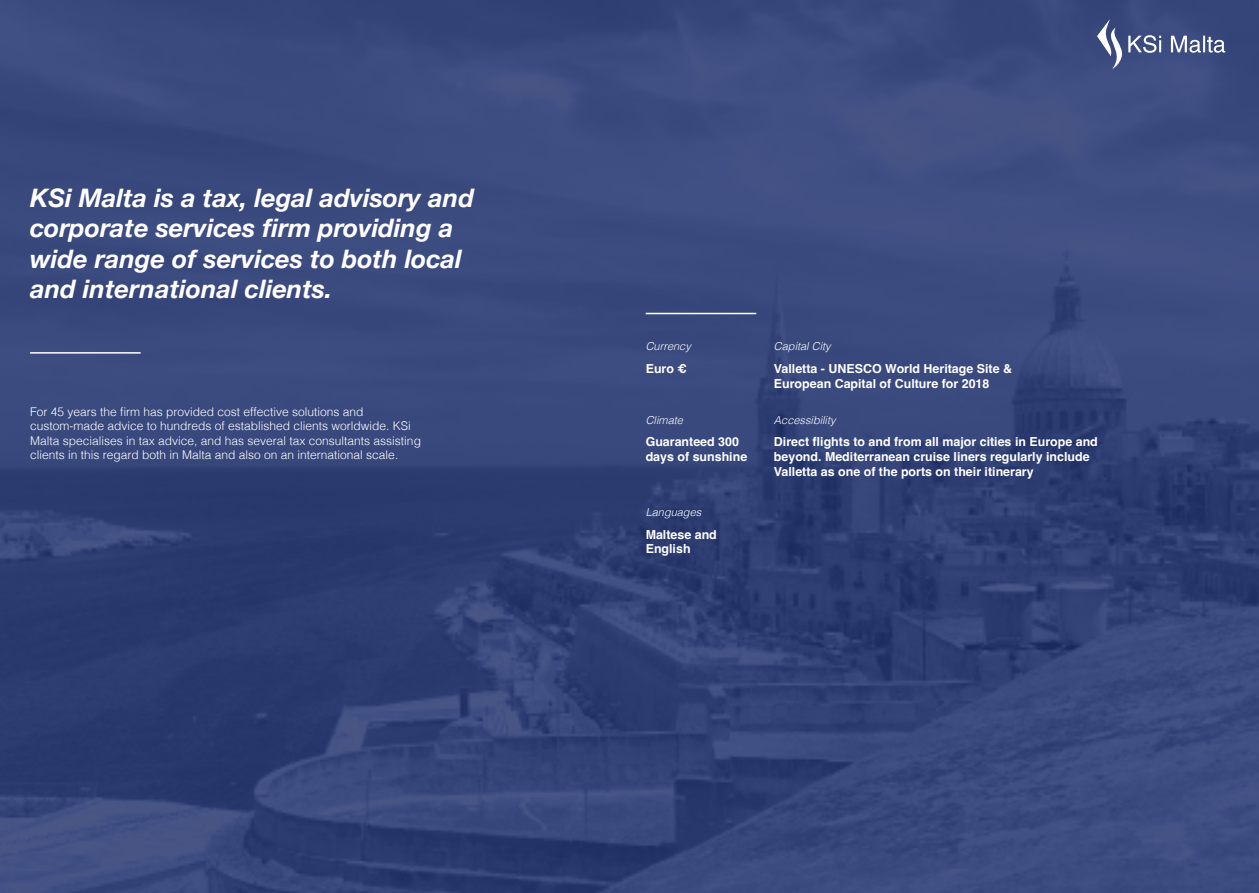
<style>
.page{position:relative;width:1259px;height:893px;background:#fff}
.page>*{position:absolute;margin:0;border:0;box-sizing:border-box;transform-origin:0 0}
.t1{font:italic 700 25.5px/30.6px "Helvetica Neue";color:#fff}
.t2{font:700 12.45px/14.9px "Helvetica";color:#fff}
.t3{font:300 12px/14.4px "Helvetica";color:#fff}
.t4{font:italic 300 10.95px "Helvetica";color:#fff}
</style>
<div class="page">
<img style="left:0;top:0;width:1259px;height:893px">
<svg style="left:1097px;top:19px;width:128px;height:50px;background:#566391"></svg>
<hr style="left:30px;top:352px;width:111px;height:2px;background:#fff">
<hr style="left:646px;top:313px;width:110px;height:1px;background:#fff">
<h1 class="t1" style="left:30px;top:183px;width:445px">KSi Malta is a tax, legal advisory and corporate services firm providing a wide range of services to both local and international clients.</h1>
<p class="t3" style="left:30px;top:404px;width:392px">For 45 years the firm has provided cost effective solutions and custom-made advice to hundreds of established clients worldwide. KSi Malta specialises in tax advice, and has several tax consultants assisting clients in this regard both in Malta and also on an international scale.</p>
<p class="t4" style="left:646px;top:337px;width:47px">Currency</p>
<p class="t2" style="left:646px;top:363px;width:43px">Euro €</p>
<p class="t4" style="left:646px;top:410px;width:39px">Climate</p>
<p class="t2" style="left:646px;top:436px;width:103px">Guaranteed 300 days of sunshine</p>
<p class="t4" style="left:646px;top:503px;width:57px">Languages</p>
<p class="t2" style="left:646px;top:528px;width:73px">Maltese and<br>English</p>
<p class="t4" style="left:774px;top:337px;width:58px">Capital City</p>
<p class="t2" style="left:774px;top:363px;width:240px">Valletta - UNESCO World Heritage Site &amp;<br>European Capital of Culture for 2018</p>
<p class="t4" style="left:774px;top:410px;width:63px">Accessibility</p>
<p class="t2" style="left:774px;top:436px;width:325px">Direct flights to and from all major cities in Europe and beyond. Mediterranean cruise liners regularly include<br>Valletta as one of the ports on their itinerary</p>
</div>
